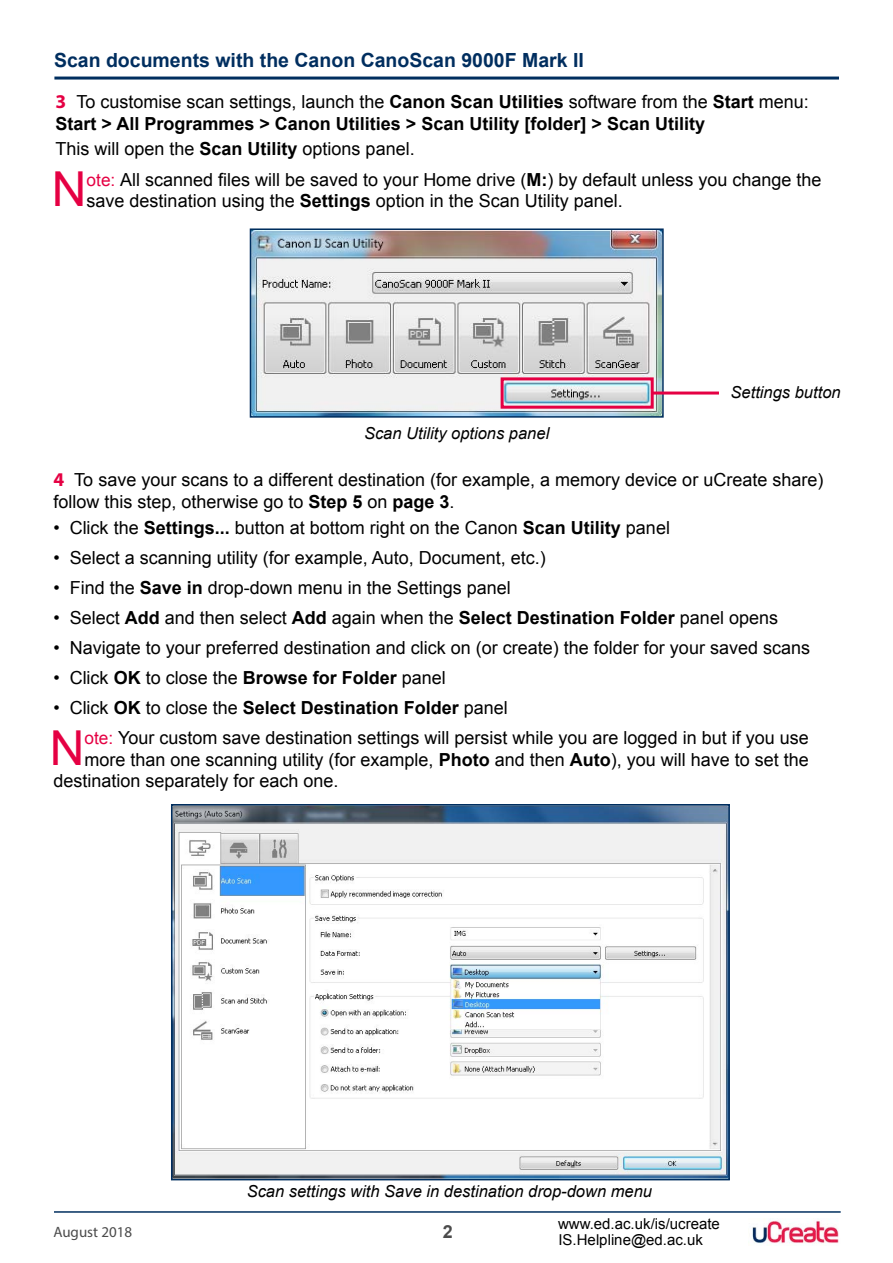
<style>
.page{position:relative;width:893px;height:1263px;background:#fff}
.page>*{position:absolute;margin:0;border:0;box-sizing:border-box;transform-origin:0 0}
.note_box{font:48.15px "Arial";color:#e50043}
.Heading_2_task_conti{font:700 19.5px "Arial";color:#002e5f}
.note_box-2{font:18px/21.6px "Arial";color:#000}
.t1{font:700 18px/21.6px "Arial";color:#000}
.t2{font:700 18px "Arial";color:#4b4b4b}
.captions{font:italic 16.5px "Arial";color:#000}
.t3{font:15px/16px "Arial";color:#000}
.t4{font:15px "Myriad Pro";color:#4b4b4b}
.s1{font-family:"Myriad Pro";font-size:19.5px;color:#e50043}
.s2{font-weight:400}
.s3{font-weight:700}
.s4{font-size:17.25px;color:#e50043}
.s5{font-family:"Myriad Pro";font-weight:700;font-size:19.5px;color:#e50043}
</style>
<div class="page">
<img style="left:752px;top:1220px;width:87px;height:25px">
<hr style="left:54px;top:77px;width:785px;height:3px;background:#002e5f">
<hr style="left:54px;top:1211px;width:787px;height:2px;background:#002e5f">
<img style="left:253px;top:231px;width:408px;height:184px">
<div style="left:250px;top:228px;width:414px;height:190px;border:2px solid #002e5f"></div>
<div style="left:501px;top:377px;width:153px;height:32px;border:3px solid #e50043"></div>
<hr style="left:652px;top:391px;width:67px;height:3px;background:#e50043">
<img style="left:174px;top:807px;width:553px;height:370px">
<div style="left:171px;top:804px;width:559px;height:376px;border:2px solid #002e5f"></div>
<p class="Heading_2_task_conti" style="left:54px;top:47px;width:531px">Scan documents with the Canon CanoScan 9000F Mark II</p>
<p class="t1" style="left:55px;top:91px;width:755px"><span class="s1">3</span> <span class="s2">To customise scan settings, launch the</span> Canon Scan Utilities <span class="s2">software from the</span> Start <span class="s2">menu:<br></span>Start &gt; All Programmes &gt; Canon Utilities &gt; Scan Utility [folder] &gt; Scan Utility</p>
<p class="note_box-2" style="left:55px;top:139px;width:361px">This will open the <span class="s3">Scan Utility</span> options panel.</p>
<p class="note_box" style="left:52px;top:158px;width:36px">N</p>
<p class="note_box-2" style="left:87px;top:169px;width:736px"><span class="s4">ote:</span> All scanned files will be saved to your Home drive (<span class="s3">M:</span>) by default unless you change the save destination using the <span class="s3">Settings</span> option in the Scan Utility panel.</p>
<p class="captions" style="left:364px;top:423px;width:187px">Scan Utility options panel</p>
<p class="captions" style="left:731px;top:381px;width:112px">Settings button</p>
<p class="note_box-2" style="left:53px;top:469px;width:771px"><span class="s5">4</span> To save your scans to a different destination (for example, a memory device or uCreate share) follow this step, otherwise go to <span class="s3">Step 5</span> on <span class="s3">page 3</span>.</p>
<p class="note_box-2" style="left:53px;top:517px;width:618px">• Click the <span class="s3">Settings...</span> button at bottom right on the Canon <span class="s3">Scan Utility</span> panel</p>
<p class="note_box-2" style="left:53px;top:547px;width:494px">• Select a scanning utility (for example, Auto, Document, etc.)</p>
<p class="note_box-2" style="left:53px;top:577px;width:459px">• Find the <span class="s3">Save in</span> drop-down menu in the Settings panel</p>
<p class="note_box-2" style="left:53px;top:607px;width:726px">• Select <span class="s3">Add</span> and then select <span class="s3">Add</span> again when the <span class="s3">Select Destination Folder</span> panel opens</p>
<p class="note_box-2" style="left:53px;top:637px;width:758px">• Navigate to your preferred destination and click on (or create) the folder for your saved scans</p>
<p class="note_box-2" style="left:53px;top:667px;width:394px">• Click <span class="s3">OK</span> to close the <span class="s3">Browse for Folder</span> panel</p>
<p class="t1" style="left:53px;top:697px;width:456px"><span class="s2">• Click</span> OK <span class="s2">to close the</span> Select Destination Folder <span class="s2">panel</span></p>
<p class="note_box" style="left:50px;top:716px;width:36px">N</p>
<p class="note_box-2" style="left:84px;top:727px;width:726px"><span class="s4">ote:</span> Your custom save destination settings will persist while you are logged in but if you use</p>
<p class="note_box-2" style="left:84px;top:749px;width:726px">more than one scanning utility (for example, <span class="s3">Photo</span> and then <span class="s3">Auto</span>), you will have to set the</p>
<p class="note_box-2" style="left:53px;top:770px;width:287px">destination separately for each one.</p>
<p class="captions" style="left:247px;top:1180px;width:407px">Scan settings with Save in destination drop-down menu</p>
<p class="t4" style="left:53px;top:1223px;width:80px">August 2018</p>
<p class="t2" style="left:443px;top:1220px;width:12px">2</p>
<p class="t3" style="left:558px;top:1216px;width:163px">www.ed.ac.uk/is/ucreate<br>IS.Helpline@ed.ac.uk</p>
</div>
